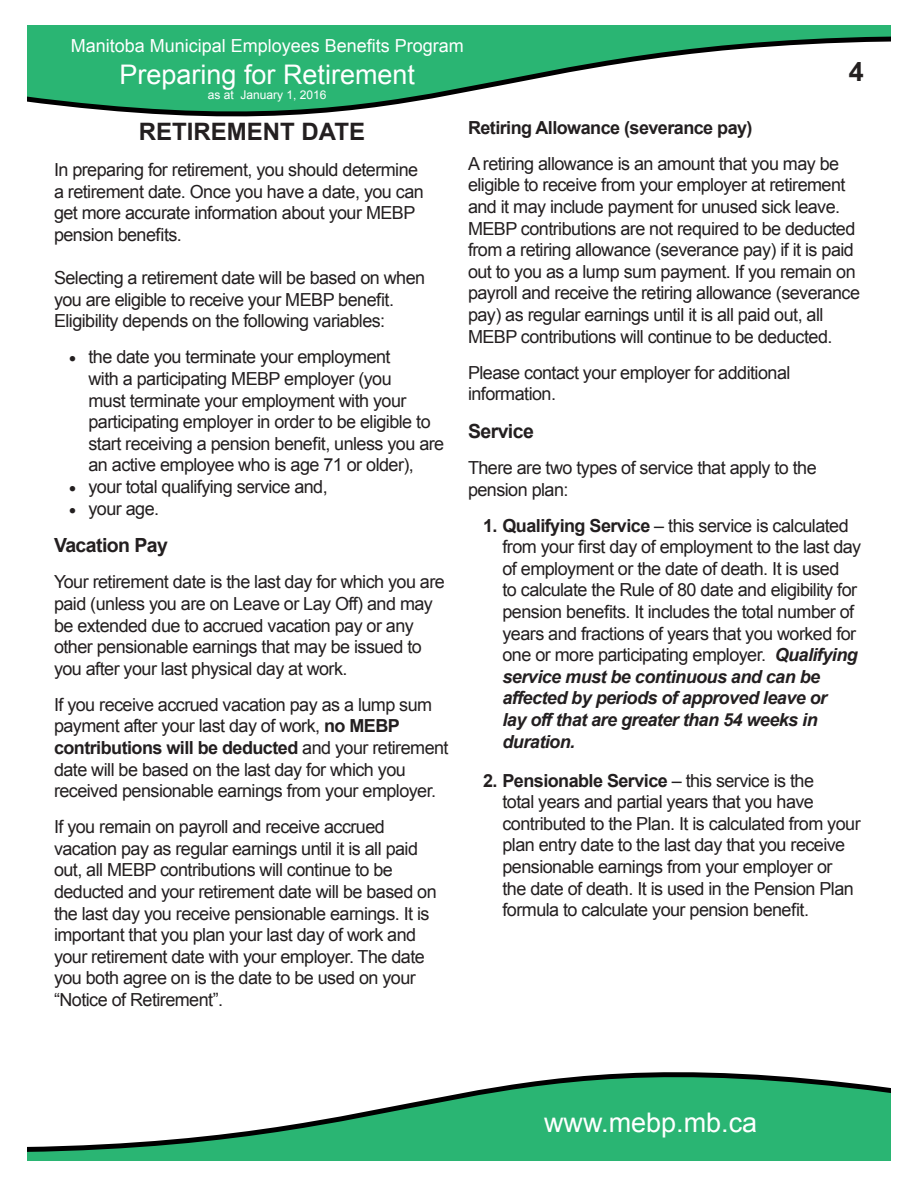
<style>
.page{position:relative;width:918px;height:1188px;background:#fff}
.page>*{position:absolute;margin:0;border:0;box-sizing:border-box;transform-origin:0 0}
.t1{font:27px "Arial";color:#fff}
.t2{font:700 27px "Arial";color:#231f20}
.Header_1{font:700 24px "Arial";color:#231f20}
.t3{font:700 19.5px "Arial";letter-spacing:-.03em;color:#231f20}
.t4{font:18px/21.6px "Arial";letter-spacing:-.03em;color:#231f20}
.t5{font:18px "Arial";color:#fff}
.t6{font:700 18px "Arial";letter-spacing:-.03em;color:#231f20}
.t7{font:12px "Arial";color:#fff}
.s1{font-weight:700}
.s2{font-weight:700;font-style:italic}
</style>
<div class="page">
<svg style="left:27px;top:25px;width:864px;height:92px;fill:#2ab573"></svg>
<svg style="left:27px;top:1072px;width:864px;height:89px;fill:#2ab573"></svg>
<p class="t5" style="left:71px;top:34px;width:395px">Manitoba Municipal Employees Benefits Program</p>
<h1 class="t1" style="left:119px;top:57px;width:297px">Preparing for Retirement</h1>
<p class="t7" style="left:208px;top:86px;width:120px">as at January 1, 2016</p>
<h1 class="t2" style="left:849px;top:53px;width:17px">4</h1>
<p class="Header_1" style="left:139px;top:116px;width:225px">RETIREMENT DATE</p>
<p class="t4" style="left:54px;top:159px;width:371px">In preparing for retirement, you should determine a retirement date. Once you have a date, you can get more accurate information about your MEBP pension benefits.</p>
<p class="t4" style="left:54px;top:267px;width:373px">Selecting a retirement date will be based on when you are eligible to receive your MEBP benefit.<br>Eligibility depends on the following variables:</p>
<p class="t4" style="left:88px;top:347px;width:357px;text-indent:-20px">• the date you terminate your employment<br>with a participating MEBP employer (you<br>must terminate your employment with your participating employer in order to be eligible to start receiving a pension benefit, unless you are an active employee who is age 71 or older),</p>
<p class="t4" style="left:69px;top:476px;width:260px">• your total qualifying service and,</p>
<p class="t4" style="left:69px;top:498px;width:92px">• your age.</p>
<p class="t3" style="left:54px;top:533px;width:115px">Vacation Pay</p>
<p class="t4" style="left:54px;top:572px;width:392px">Your retirement date is the last day for which you are paid (unless you are on Leave or Lay Off) and may be extended due to accrued vacation pay or any other pensionable earnings that may be issued to you after your last physical day at work.</p>
<p class="t4" style="left:54px;top:694px;width:396px">If you receive accrued vacation pay as a lump sum payment after your last day of work, <span class="s1">no MEBP contributions will be deducted</span> and your retirement date will be based on the last day for which you received pensionable earnings from your employer.</p>
<p class="t4" style="left:54px;top:816px;width:384px">If you remain on payroll and receive accrued vacation pay as regular earnings until it is all paid out, all MEBP contributions will continue to be deducted and your retirement date will be based on the last day you receive pensionable earnings. It is important that you plan your last day of work and your retirement date with your employer. The date you both agree on is the date to be used on your “Notice of Retirement”.</p>
<p class="t6" style="left:468px;top:115px;width:286px">Retiring Allowance (severance pay)</p>
<p class="t4" style="left:468px;top:153px;width:394px">A retiring allowance is an amount that you may be eligible to receive from your employer at retirement and it may include payment for unused sick leave.<br>MEBP contributions are not required to be deducted from a retiring allowance (severance pay) if it is paid out to you as a lump sum payment. If you remain on payroll and receive the retiring allowance (severance pay) as regular earnings until it is all paid out, all MEBP contributions will continue to be deducted.</p>
<p class="t4" style="left:468px;top:362px;width:324px">Please contact your employer for additional information.</p>
<p class="t3" style="left:468px;top:418px;width:67px">Service</p>
<p class="t4" style="left:468px;top:457px;width:350px">There are two types of service that apply to the pension plan:</p>
<p class="t4" style="left:502px;top:515px;width:360px;text-indent:-20px"><span class="s1">1. Qualifying Service</span> – this service is calculated from your first day of employment to the last day of employment or the date of death. It is used<br>to calculate the Rule of 80 date and eligibility for pension benefits. It includes the total number of years and fractions of years that you worked for one or more participating employer. <span class="s2">Qualifying service must be continuous and can be affected by periods of approved leave or<br>lay off that are greater than 54 weeks in duration.</span></p>
<p class="t4" style="left:502px;top:770px;width:360px;text-indent:-20px"><span class="s1">2. Pensionable Service</span> – this service is the<br>total years and partial years that you have contributed to the Plan. It is calculated from your plan entry date to the last day that you receive pensionable earnings from your employer or the date of death. It is used in the Pension Plan formula to calculate your pension benefit.</p>
<h1 class="t1" style="left:544px;top:1105px;width:215px">www.mebp.mb.ca</h1>
</div>
